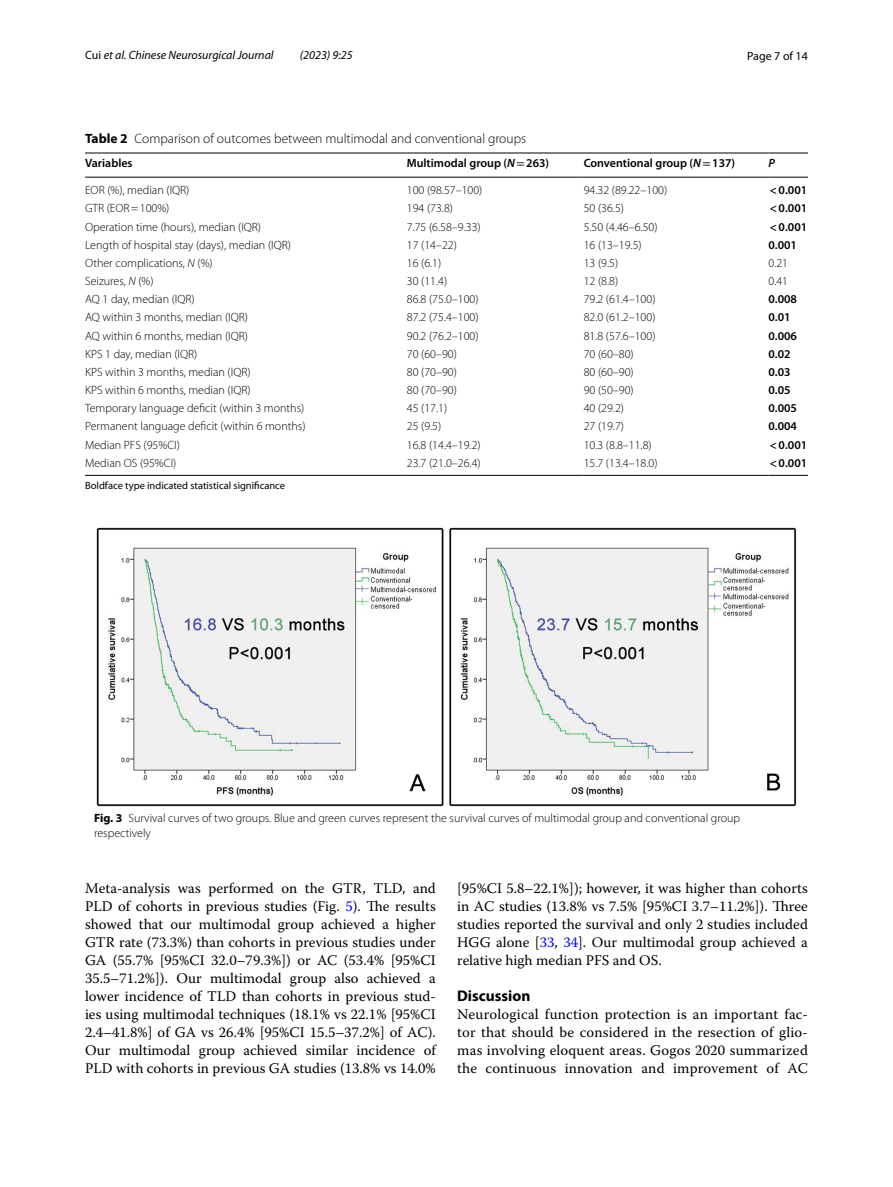
<style>
.page{position:relative;width:893px;height:1187px;background:#fff}
.page>*{position:absolute;margin:0;border:0;box-sizing:border-box;transform-origin:0 0}
.t1{font:700 15.45px "Myriad Pro";color:#000}
.t2{font:14.7px/18px "Warnock Pro";letter-spacing:.005em;color:#000;text-align:justify}
.t3{font:300 13.5px "Myriad Pro";color:#000}
.t4{font:300 12px/15px "Myriad Pro";color:#000}
.t5{font:600 12px "Myriad Pro";color:#000}
.t6{font:italic 12px "Myriad Pro";color:#000}
.t7{font:12px "Myriad Pro";color:#000}
.t8{font:italic 600 12px "Myriad Pro";color:#000}
.t9{font:10.5px "Myriad Pro";color:#000}
.s1{font-style:normal}
.s2{font-weight:700}
.s3{font-style:italic}
.s4{font-family:"STIX";font-weight:400}
.s5{color:#00f}
</style>
<div class="page">
<hr style="left:85px;top:153px;width:322px;height:1px;background:#000">
<hr style="left:85px;top:177px;width:322px;height:1px;background:#000">
<hr style="left:407px;top:153px;width:177px;height:1px;background:#000">
<hr style="left:407px;top:177px;width:177px;height:1px;background:#000">
<hr style="left:584px;top:153px;width:184px;height:1px;background:#000">
<hr style="left:584px;top:177px;width:184px;height:1px;background:#000">
<hr style="left:768px;top:153px;width:40px;height:1px;background:#000">
<hr style="left:768px;top:177px;width:40px;height:1px;background:#000">
<hr style="left:85px;top:475px;width:322px;height:1px;background:#000">
<hr style="left:407px;top:475px;width:177px;height:1px;background:#000">
<hr style="left:584px;top:475px;width:184px;height:1px;background:#000">
<hr style="left:768px;top:475px;width:40px;height:1px;background:#000">
<img style="left:96px;top:527px;width:701px;height:279px">
<p class="t6" style="left:85px;top:48px;width:190px"><span class="s1">Cui</span> et al. Chinese Neurosurgical Journal</p>
<p class="t6" style="left:300px;top:48px;width:54px">(2023) 9:25</p>
<p class="t7" style="left:747px;top:48px;width:62px">Page 7 of 14</p>
<p class="t3" style="left:85px;top:131px;width:443px"><span class="s2">Table 2</span> Comparison of outcomes between multimodal and conventional groups</p>
<p class="t5" style="left:85px;top:156px;width:49px">Variables</p>
<p class="t5" style="left:407px;top:156px;width:144px">Multimodal group (<span class="s3">N</span><span class="s4">=</span>263)</p>
<p class="t5" style="left:584px;top:156px;width:153px">Conventional group (<span class="s3">N</span><span class="s4">=</span>137)</p>
<p class="t8" style="left:768px;top:156px;width:8px">P</p>
<p class="t4" style="left:85px;top:183px;width:106px">EOR (%), median (IQR)</p>
<p class="t4" style="left:407px;top:183px;width:77px">100 (98.57–100)</p>
<p class="t4" style="left:584px;top:183px;width:85px">94.32 (89.22–100)</p>
<p class="t5" style="left:770px;top:183px;width:39px">&lt;0.001</p>
<p class="t4" style="left:85px;top:201px;width:86px">GTR (EOR=100%)</p>
<p class="t4" style="left:407px;top:201px;width:48px">194 (73.8)</p>
<p class="t4" style="left:584px;top:201px;width:42px">50 (36.5)</p>
<p class="t5" style="left:770px;top:201px;width:39px">&lt;0.001</p>
<p class="t4" style="left:85px;top:219px;width:178px">Operation time (hours), median (IQR)</p>
<p class="t4" style="left:407px;top:219px;width:75px">7.75 (6.58–9.33)</p>
<p class="t4" style="left:584px;top:219px;width:75px">5.50 (4.46–6.50)</p>
<p class="t5" style="left:770px;top:219px;width:39px">&lt;0.001</p>
<p class="t4" style="left:85px;top:237px;width:207px">Length of hospital stay (days), median (IQR)</p>
<p class="t4" style="left:407px;top:237px;width:52px">17 (14–22)</p>
<p class="t4" style="left:584px;top:237px;width:60px">16 (13–19.5)</p>
<p class="t5" style="left:768px;top:237px;width:30px">0.001</p>
<p class="t4" style="left:85px;top:256px;width:129px">Other complications, <span class="s3">N</span> (%)</p>
<p class="t4" style="left:407px;top:256px;width:36px">16 (6.1)</p>
<p class="t4" style="left:584px;top:256px;width:36px">13 (9.5)</p>
<p class="t4" style="left:768px;top:256px;width:21px">0.21</p>
<p class="t4" style="left:85px;top:274px;width:70px">Seizures, <span class="s3">N</span> (%)</p>
<p class="t4" style="left:407px;top:274px;width:42px">30 (11.4)</p>
<p class="t4" style="left:584px;top:274px;width:36px">12 (8.8)</p>
<p class="t4" style="left:768px;top:274px;width:21px">0.41</p>
<p class="t4" style="left:85px;top:292px;width:111px">AQ 1 day, median (IQR)</p>
<p class="t4" style="left:407px;top:292px;width:73px">86.8 (75.0–100)</p>
<p class="t4" style="left:584px;top:292px;width:73px">79.2 (61.4–100)</p>
<p class="t5" style="left:768px;top:291px;width:30px">0.008</p>
<p class="t4" style="left:85px;top:310px;width:164px">AQ within 3 months, median (IQR)</p>
<p class="t4" style="left:407px;top:310px;width:73px">87.2 (75.4–100)</p>
<p class="t4" style="left:584px;top:310px;width:73px">82.0 (61.2–100)</p>
<p class="t5" style="left:768px;top:310px;width:24px">0.01</p>
<p class="t4" style="left:85px;top:328px;width:164px">AQ within 6 months, median (IQR)</p>
<p class="t4" style="left:407px;top:328px;width:73px">90.2 (76.2–100)</p>
<p class="t4" style="left:584px;top:328px;width:73px">81.8 (57.6–100)</p>
<p class="t5" style="left:768px;top:328px;width:30px">0.006</p>
<p class="t4" style="left:85px;top:346px;width:114px">KPS 1 day, median (IQR)</p>
<p class="t4" style="left:407px;top:346px;width:52px">70 (60–90)</p>
<p class="t4" style="left:584px;top:346px;width:52px">70 (60–80)</p>
<p class="t5" style="left:768px;top:346px;width:24px">0.02</p>
<p class="t4" style="left:85px;top:364px;width:167px">KPS within 3 months, median (IQR)</p>
<p class="t4" style="left:407px;top:364px;width:52px">80 (70–90)</p>
<p class="t4" style="left:584px;top:364px;width:52px">80 (60–90)</p>
<p class="t5" style="left:768px;top:364px;width:24px">0.03</p>
<p class="t4" style="left:85px;top:383px;width:167px">KPS within 6 months, median (IQR)</p>
<p class="t4" style="left:407px;top:383px;width:52px">80 (70–90)</p>
<p class="t4" style="left:584px;top:383px;width:52px">90 (50–90)</p>
<p class="t5" style="left:768px;top:382px;width:24px">0.05</p>
<p class="t4" style="left:85px;top:401px;width:221px">Temporary language deficit (within 3 months)</p>
<p class="t4" style="left:407px;top:401px;width:42px">45 (17.1)</p>
<p class="t4" style="left:584px;top:401px;width:42px">40 (29.2)</p>
<p class="t5" style="left:768px;top:400px;width:30px">0.005</p>
<p class="t4" style="left:85px;top:419px;width:222px">Permanent language deficit (within 6 months)</p>
<p class="t4" style="left:407px;top:419px;width:36px">25 (9.5)</p>
<p class="t4" style="left:584px;top:419px;width:42px">27 (19.7)</p>
<p class="t5" style="left:768px;top:418px;width:30px">0.004</p>
<p class="t4" style="left:85px;top:437px;width:96px">Median PFS (95%CI)</p>
<p class="t4" style="left:407px;top:437px;width:75px">16.8 (14.4–19.2)</p>
<p class="t4" style="left:584px;top:437px;width:70px">10.3 (8.8–11.8)</p>
<p class="t5" style="left:770px;top:437px;width:39px">&lt;0.001</p>
<p class="t4" style="left:85px;top:455px;width:93px">Median OS (95%CI)</p>
<p class="t4" style="left:407px;top:455px;width:75px">23.7 (21.0–26.4)</p>
<p class="t4" style="left:584px;top:455px;width:75px">15.7 (13.4–18.0)</p>
<p class="t5" style="left:770px;top:455px;width:39px">&lt;0.001</p>
<p class="t9" style="left:85px;top:479px;width:202px">Boldface type indicated statistical significance</p>
<p class="t4" style="left:94px;top:810px;width:648px"><span class="s2">Fig. 3</span> Survival curves of two groups. Blue and green curves represent the survival curves of multimodal group and conventional group respectively</p>
<p class="t2" style="left:85px;top:879px;width:352px">Meta-analysis was performed on the GTR, TLD, and PLD of cohorts in previous studies (Fig. <span class="s5">5</span>). The results showed that our multimodal group achieved a higher GTR rate (73.3%) than cohorts in previous studies under GA (55.7% [95%CI 32.0–79.3%]) or AC (53.4% [95%CI 35.5–71.2%]). Our multimodal group also achieved a lower incidence of TLD than cohorts in previous stud&shy;ies using multimodal techniques (18.1% vs 22.1% [95%CI 2.4–41.8%] of GA vs 26.4% [95%CI 15.5–37.2%] of AC).<br>Our multimodal group achieved similar incidence of PLD with cohorts in previous GA studies (13.8% vs 14.0%</p>
<p class="t2" style="left:457px;top:879px;width:352px">[95%CI 5.8–22.1%]); however, it was higher than cohorts in AC studies (13.8% vs 7.5% [95%CI 3.7–11.2%]). Three studies reported the survival and only 2 studies included HGG alone [<span class="s5">33</span>, <span class="s5">34</span>]. Our multimodal group achieved a relative high median PFS and OS.</p>
<p class="t1" style="left:457px;top:985px;width:75px">Discussion</p>
<p class="t2" style="left:457px;top:1005px;width:352px">Neurological function protection is an important fac&shy;tor that should be considered in the resection of glio&shy;mas involving eloquent areas. Gogos 2020 summarized the continuous innovation and improvement of AC</p>
</div>
